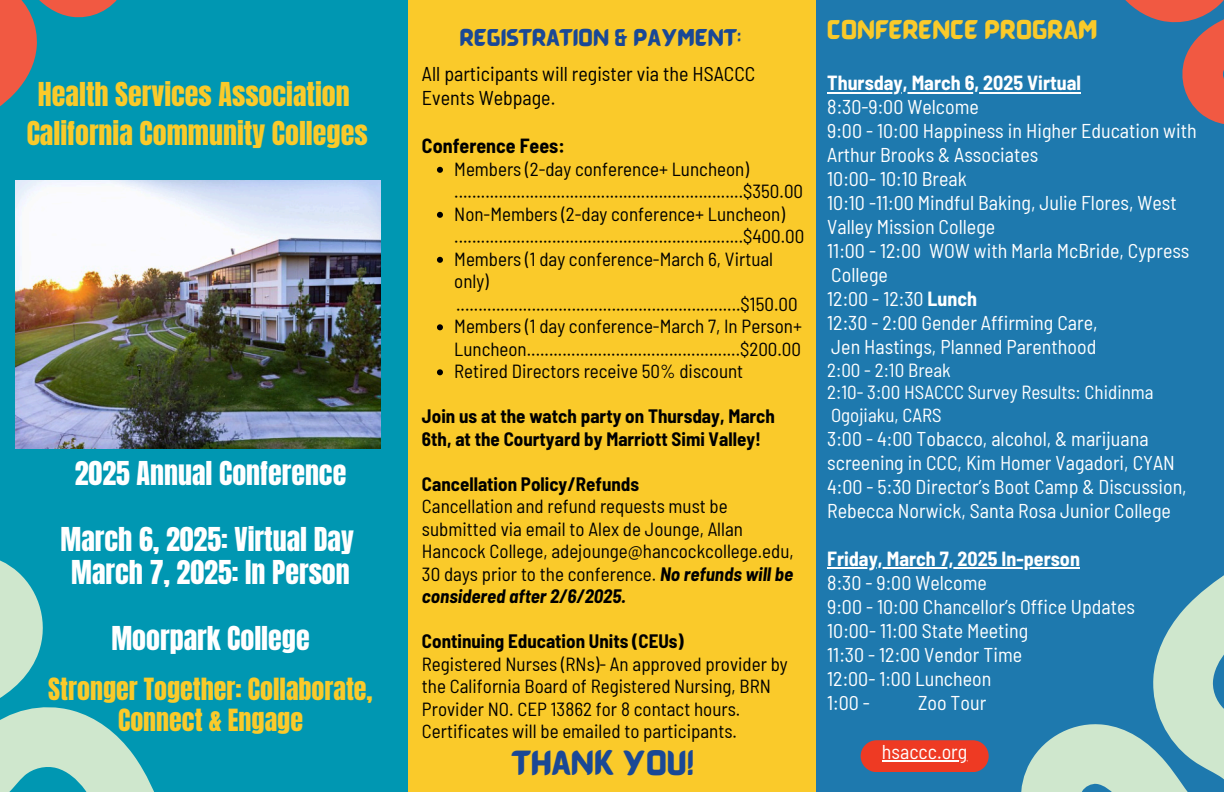
<style>
.page{position:relative;width:1224px;height:792px;background:#1e79ae}
.page>*{position:absolute;margin:0;border:0;box-sizing:border-box;transform-origin:0 0}
.t1{font:28px/33px "Anton";color:#fff;text-align:center}
.t2{font:28px/39px "Anton";color:#faca2a;text-align:center}
.t3{font:26px/30.8px "Anton";color:#faca2a;text-align:center}
.t4{font:26px "BARABARA Regular";color:#1a4895}
.t5{font:semi-condensed 20px/24px "Barlow";color:#fff}
.t6{font:700 semi-condensed 20px "Barlow";color:#fff}
.t7{font:semi-condensed 20px/24px "Barlow";color:#000}
.t8{font:20px "BARABARA Regular";color:#faca2a}
.t9{font:700 semi-condensed 20px "Barlow";color:#000}
.t10{font:semi-condensed 19px/22.5px "Barlow";color:#000}
.t11{font:700 semi-condensed 19px/22.5px "Barlow";color:#000}
.t12{font:semi-condensed 19px "Barlow";color:#fff}
.t13{font:18px "BARABARA Regular";color:#1a4895}
.s1{font-weight:700;font-style:italic}
.s2{font-weight:700}
</style>
<div class="page">
<div style="left:408px;top:0;width:408px;height:792px;background:#faca2a"></div>
<div style="left:0;top:0;width:408px;height:792px;background:#0097b2"></div>
<svg style="left:0;top:560px;width:154px;height:232px"></svg>
<hr style="left:827px;top:92px;width:254px;height:1px;background:#fff">
<hr style="left:827px;top:567px;width:253px;height:2px;background:#fff">
<svg style="left:1125px;top:0;width:99px;height:124px"></svg>
<div style="left:861px;top:740px;width:128px;height:32px;background:#ee3a23;border-radius:16px"></div>
<img style="left:15px;top:180px;width:365px;height:269px">
<svg style="left:437px;top:167px;width:6px;height:6px"></svg>
<svg style="left:437px;top:212px;width:6px;height:6px"></svg>
<svg style="left:437px;top:257px;width:6px;height:6px"></svg>
<svg style="left:437px;top:324px;width:6px;height:6px"></svg>
<svg style="left:437px;top:369px;width:6px;height:6px"></svg>
<hr style="left:882px;top:761px;width:85px;height:1px;background:#fff">
<svg style="left:970px;top:575px;width:254px;height:217px"></svg>
<svg style="left:0;top:0;width:117px;height:107px"></svg>
<p class="t2" style="left:27px;top:75px;width:342px">Health Services Association<br>California Community Colleges</p>
<p class="t1" style="left:75px;top:458px;width:273px">2025 Annual Conference</p>
<p class="t1" style="left:61px;top:524px;width:295px">March 6, 2025: Virtual Day<br>March 7, 2025: In Person</p>
<p class="t1" style="left:111px;top:623px;width:200px">Moorpark College</p>
<p class="t3" style="left:48px;top:674px;width:326px">Stronger Together: Collaborate,<br>Connect &amp; Engage</p>
<p class="t13" style="left:460px;top:25px;width:283px">REGISTRATION &amp; PAYMENT:</p>
<p class="t7" style="left:422px;top:61px;width:335px">All participants will register via the HSACCC<br>Events Webpage.</p>
<p class="t9" style="left:422px;top:133px;width:144px">Conference Fees:</p>
<p class="t10" style="left:454px;top:157px;width:350px">Members (2-day conference+ Luncheon) .................................................................$350.00</p>
<p class="t10" style="left:454px;top:202px;width:352px">Non-Members (2-day conference+ Luncheon) .................................................................$400.00</p>
<p class="t10" style="left:454px;top:247px;width:320px">Members (1 day conference-March 6, Virtual only)</p>
<p class="t10" style="left:456px;top:292px;width:343px">................................................................$150.00</p>
<p class="t10" style="left:454px;top:314px;width:349px">Members (1 day conference-March 7, In Person+<br>Luncheon................................................$200.00</p>
<p class="t10" style="left:454px;top:359px;width:291px">Retired Directors receive 50% discount</p>
<p class="t11" style="left:422px;top:404px;width:355px">Join us at the watch party on Thursday, March<br>6th, at the Courtyard by Marriott Simi Valley!</p>
<p class="t11" style="left:422px;top:472px;width:219px">Cancellation Policy/Refunds</p>
<p class="t10" style="left:422px;top:494px;width:373px">Cancellation and refund requests must be submitted via email to Alex de Jounge, Allan Hancock College, adejounge@hancockcollege.edu, 30 days prior to the conference. <span class="s1">No refunds will be considered after 2/6/2025.</span></p>
<p class="t11" style="left:422px;top:629px;width:263px">Continuing Education Units (CEUs)</p>
<p class="t10" style="left:422px;top:652px;width:367px">Registered Nurses (RNs)- An approved provider by the California Board of Registered Nursing, BRN Provider NO. CEP 13862 for 8 contact hours.<br>Certificates will be emailed to participants.</p>
<p class="t4" style="left:512px;top:745px;width:184px">THANK YOU!</p>
<p class="t8" style="left:827px;top:16px;width:272px">CONFERENCE PROGRAM</p>
<h1 class="t6" style="left:827px;top:70px;width:255px">Thursday, March 6, 2025 Virtual</h1>
<p class="t5" style="left:827px;top:94px;width:153px">8:30-9:00 Welcome</p>
<h1 class="t5" style="left:827px;top:118px;width:371px">9:00 - 10:00 Happiness in Higher Education with</h1>
<h1 class="t5" style="left:827px;top:142px;width:213px">Arthur Brooks &amp; Associates</h1>
<h1 class="t5" style="left:827px;top:166px;width:141px">10:00- 10:10 Break</h1>
<p class="t5" style="left:827px;top:190px;width:351px">10:10 -11:00 Mindful Baking, Julie Flores, West<br>Valley Mission College</p>
<h1 class="t5" style="left:827px;top:238px;width:364px">11:00 - 12:00 WOW with Marla McBride, Cypress</h1>
<p class="t5" style="left:831px;top:262px;width:58px">College</p>
<p class="t5" style="left:827px;top:286px;width:151px">12:00 - 12:30 <span class="s2">Lunch</span></p>
<h2 class="t5" style="left:827px;top:310px;width:272px">12:30 - 2:00 Gender Affirming Care,</h2>
<p class="t5" style="left:831px;top:334px;width:267px">Jen Hastings, Planned Parenthood</p>
<p class="t12" style="left:827px;top:358px;width:125px">2:00 - 2:10 Break</p>
<p class="t12" style="left:827px;top:380px;width:328px">2:10- 3:00 HSACCC Survey Results: Chidinma</p>
<p class="t12" style="left:831px;top:403px;width:112px">Ogojiaku, CARS</p>
<p class="t5" style="left:827px;top:426px;width:323px">3:00 - 4:00 Tobacco, alcohol, &amp; marijuana</p>
<p class="t5" style="left:827px;top:450px;width:349px">screening in CCC, Kim Homer Vagadori, CYAN</p>
<h2 class="t5" style="left:827px;top:474px;width:361px">4:00 - 5:30 Director’s Boot Camp &amp; Discussion,<br>Rebecca Norwick, Santa Rosa Junior College</h2>
<p class="t6" style="left:827px;top:546px;width:254px">Friday, March 7, 2025 In-person</p>
<p class="t5" style="left:827px;top:570px;width:161px">8:30 - 9:00 Welcome</p>
<p class="t5" style="left:827px;top:594px;width:309px">9:00 - 10:00 Chancellor’s Office Updates</p>
<p class="t5" style="left:827px;top:618px;width:203px">10:00- 11:00 State Meeting</p>
<h1 class="t5" style="left:827px;top:642px;width:196px">11:30 - 12:00 Vendor Time</h1>
<p class="t5" style="left:827px;top:666px;width:166px">12:00- 1:00 Luncheon</p>
<p class="t5" style="left:827px;top:690px;width:44px">1:00 -</p>
<p class="t5" style="left:918px;top:690px;width:70px">Zoo Tour</p>
<p class="t5" style="left:882px;top:739px;width:87px">hsaccc.org</p>
</div>
